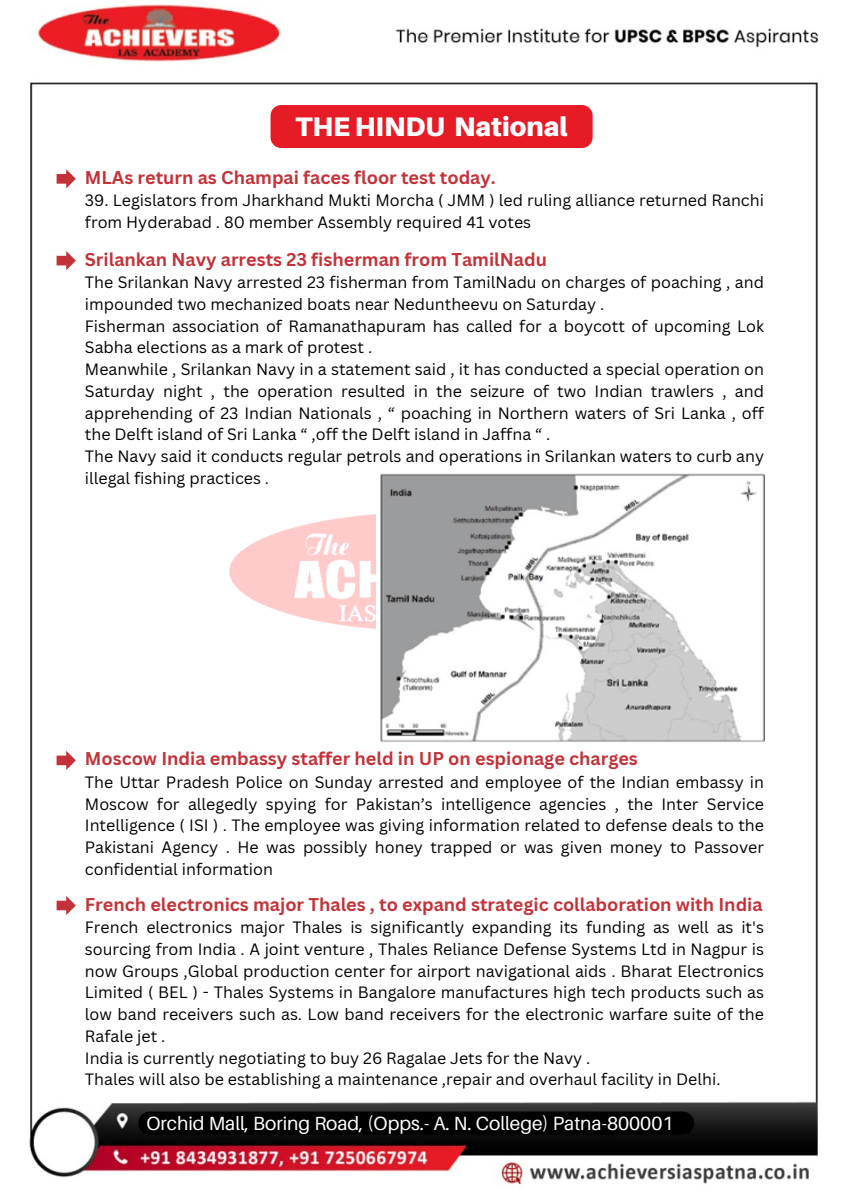
<style>
.page{position:relative;width:849px;height:1200px;background:#fff}
.page>*{position:absolute;margin:0;border:0;box-sizing:border-box;transform-origin:0 0}
.t1{font:900 26.8px "Aileron";color:#fff}
.t2{font:19.1px "Aileron";color:#fff}
.t3{font:700 18px "Canva Sans";color:#c33238}
.t4{font:16px/21.8px "Canva Sans";color:#000}
</style>
<div class="page">
<img style="left:29px;top:4px;width:790px;height:1181px">
<img style="left:210px;top:482px;width:166px;height:183px">
<svg style="left:57px;top:169px;width:19px;height:19px"></svg>
<svg style="left:57px;top:751px;width:19px;height:19px"></svg>
<svg style="left:57px;top:896px;width:19px;height:19px"></svg>
<svg style="left:57px;top:251px;width:19px;height:19px"></svg>
<img style="left:376px;top:472px;width:387px;height:271px">
<div style="left:270px;top:105px;width:322px;height:43px;background:#e71b26"></div>
<div style="left:138px;top:1112px;width:556px;height:23px;background:#000;border-radius:12px"></div>
<p class="t1" style="left:295px;top:110px;width:274px">THE HINDU National</p>
<p class="t3" style="left:85px;top:165px;width:412px">MLAs return as Champai faces floor test today.</p>
<h1 class="t4" style="left:85px;top:189px;width:680px">39. Legislators from Jharkhand Mukti Morcha ( JMM ) led ruling alliance returned Ranchi from Hyderabad . 80 member Assembly required 41 votes</h1>
<p class="t3" style="left:85px;top:246px;width:463px">Srilankan Navy arrests 23 fisherman from TamilNadu</p>
<p class="t4" style="left:85px;top:271px;width:680px">The Srilankan Navy arrested 23 fisherman from TamilNadu on charges of poaching , and impounded two mechanized boats near Neduntheevu on Saturday .</p>
<p class="t4" style="left:85px;top:315px;width:680px">Fisherman association of Ramanathapuram has called for a boycott of upcoming Lok<br>Sabha elections as a mark of protest .</p>
<p class="t4" style="left:85px;top:358px;width:680px;text-align:justify">Meanwhile , Srilankan Navy in a statement said , it has conducted a special operation on Saturday night , the operation resulted in the seizure of two Indian trawlers , and apprehending of 23 Indian Nationals , “ poaching in Northern waters of Sri Lanka , off the Delft island of Sri Lanka “ ,off the Delft island in Jaffna “ .</p>
<p class="t4" style="left:85px;top:445px;width:680px">The Navy said it conducts regular petrols and operations in Srilankan waters to curb any illegal fishing practices .</p>
<p class="t3" style="left:85px;top:746px;width:554px">Moscow India embassy staffer held in UP on espionage charges</p>
<p class="t4" style="left:85px;top:771px;width:680px;text-align:justify">The Uttar Pradesh Police on Sunday arrested and employee of the Indian embassy in Moscow for allegedly spying for Pakistan’s intelligence agencies , the Inter Service Intelligence ( ISI ) . The employee was giving information related to defense deals to the Pakistani Agency . He was possibly honey trapped or was given money to Passover confidential information</p>
<p class="t3" style="left:85px;top:891px;width:679px">French electronics major Thales , to expand strategic collaboration with India</p>
<p class="t4" style="left:85px;top:916px;width:680px;text-align:justify">French electronics major Thales is significantly expanding its funding as well as it's sourcing from India . A joint venture , Thales Reliance Defense Systems Ltd in Nagpur is now Groups ,Global production center for airport navigational aids . Bharat Electronics Limited ( BEL ) - Thales Systems in Bangalore manufactures high tech products such as low band receivers such as. Low band receivers for the electronic warfare suite of the Rafale jet .</p>
<p class="t4" style="left:85px;top:1046px;width:507px">India is currently negotiating to buy 26 Ragalae Jets for the Navy .</p>
<p class="t4" style="left:85px;top:1068px;width:637px">Thales will also be establishing a maintenance ,repair and overhaul facility in Delhi.</p>
<p class="t2" style="left:146px;top:1111px;width:528px">Orchid Mall, Boring Road, (Opps.- A. N. College) Patna-800001</p>
</div>
